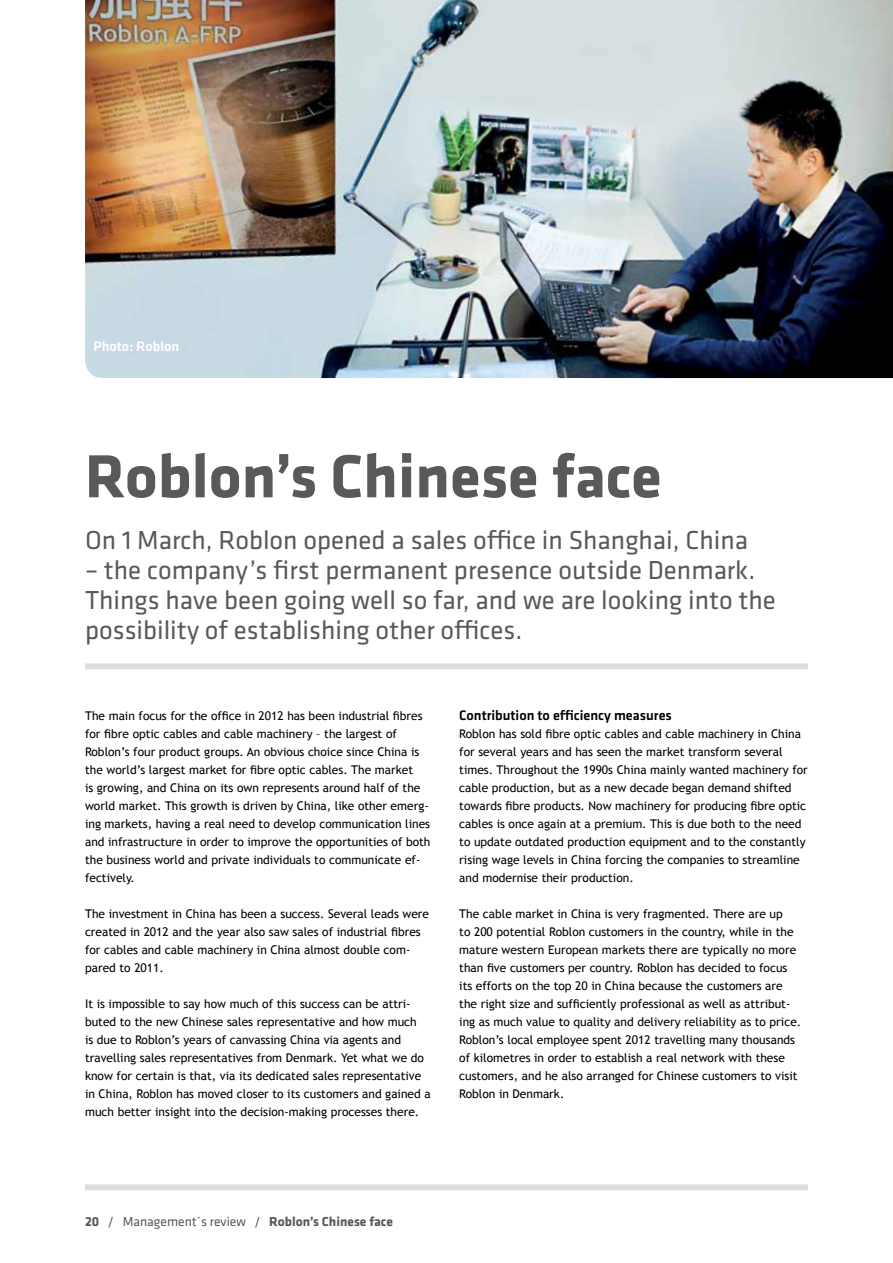
<style>
.page{position:relative;width:893px;height:1263px;background:#fff}
.page>*{position:absolute;margin:0;border:0;box-sizing:border-box;transform-origin:0 0}
.t1{font:700 63px "Klavika";color:#58595b}
.t2{font:27px/30px "Klavika";color:#58595b}
.t3{font:500 14.25px "Klavika";color:#000}
.t4{font:500 14.25px "Klavika";color:#fff}
.t5{font:700 13.5px "Klavika";color:#58595b}
.t6{font:12px/18px "Trebuchet MS";color:#000}
.s1{font-weight:400}
</style>
<div class="page">
<div style="left:85px;top:1184px;width:723px;height:6px;background:#dcddde"></div>
<img style="left:85px;top:0;width:808px;height:378px">
<div style="left:85px;top:663px;width:723px;height:6px;background:#dcddde"></div>
<p class="t4" style="left:94px;top:336px;width:87px">Photo: Roblon</p>
<h1 class="t1" style="left:85px;top:431px;width:578px">Roblon’s Chinese face</h1>
<h2 class="t2" style="left:85px;top:524px;width:665px">On 1 March, Roblon opened a sales office in Shanghai, China</h2>
<h2 class="t2" style="left:85px;top:554px;width:692px">– the company’s first permanent presence outside Denmark.<br>Things have been going well so far, and we are looking into the possibility of establishing other offices.</h2>
<p class="t6" style="left:85px;top:707px;width:347px">The main focus for the office in 2012 has been industrial fibres for fibre optic cables and cable machinery – the largest of Roblon’s four product groups. An obvious choice since China is the world’s largest market for fibre optic cables. The market<br>is growing, and China on its own represents around half of the world market. This growth is driven by China, like other emerg&shy;ing markets, having a real need to develop communication lines and infrastructure in order to improve the opportunities of both the business world and private individuals to communicate ef&shy;fectively.</p>
<p class="t6" style="left:85px;top:905px;width:346px">The investment in China has been a success. Several leads were created in 2012 and the year also saw sales of industrial fibres for cables and cable machinery in China almost double com&shy;pared to 2011.</p>
<p class="t6" style="left:85px;top:995px;width:347px">It is impossible to say how much of this success can be attri&shy;buted to the new Chinese sales representative and how much<br>is due to Roblon’s years of canvassing China via agents and travelling sales representatives from Denmark. Yet what we do know for certain is that, via its dedicated sales representative in China, Roblon has moved closer to its customers and gained a much better insight into the decision-making processes there.</p>
<p class="t3" style="left:459px;top:706px;width:214px">Contribution to efficiency measures</p>
<p class="t6" style="left:459px;top:725px;width:350px">Roblon has sold fibre optic cables and cable machinery in China for several years and has seen the market transform several times. Throughout the 1990s China mainly wanted machinery for cable production, but as a new decade began demand shifted towards fibre products. Now machinery for producing fibre optic cables is once again at a premium. This is due both to the need to update outdated production equipment and to the constantly rising wage levels in China forcing the companies to streamline and modernise their production.</p>
<p class="t6" style="left:459px;top:905px;width:344px">The cable market in China is very fragmented. There are up<br>to 200 potential Roblon customers in the country, while in the mature western European markets there are typically no more than five customers per country. Roblon has decided to focus its efforts on the top 20 in China because the customers are the right size and sufficiently professional as well as attribut&shy;ing as much value to quality and delivery reliability as to price.<br>Roblon’s local employee spent 2012 travelling many thousands of kilometres in order to establish a real network with these customers, and he also arranged for Chinese customers to visit Roblon in Denmark.</p>
<p class="t5" style="left:85px;top:1211px;width:309px">20 <span class="s1">/ Management´s review /</span> Roblon’s Chinese face</p>
</div>
